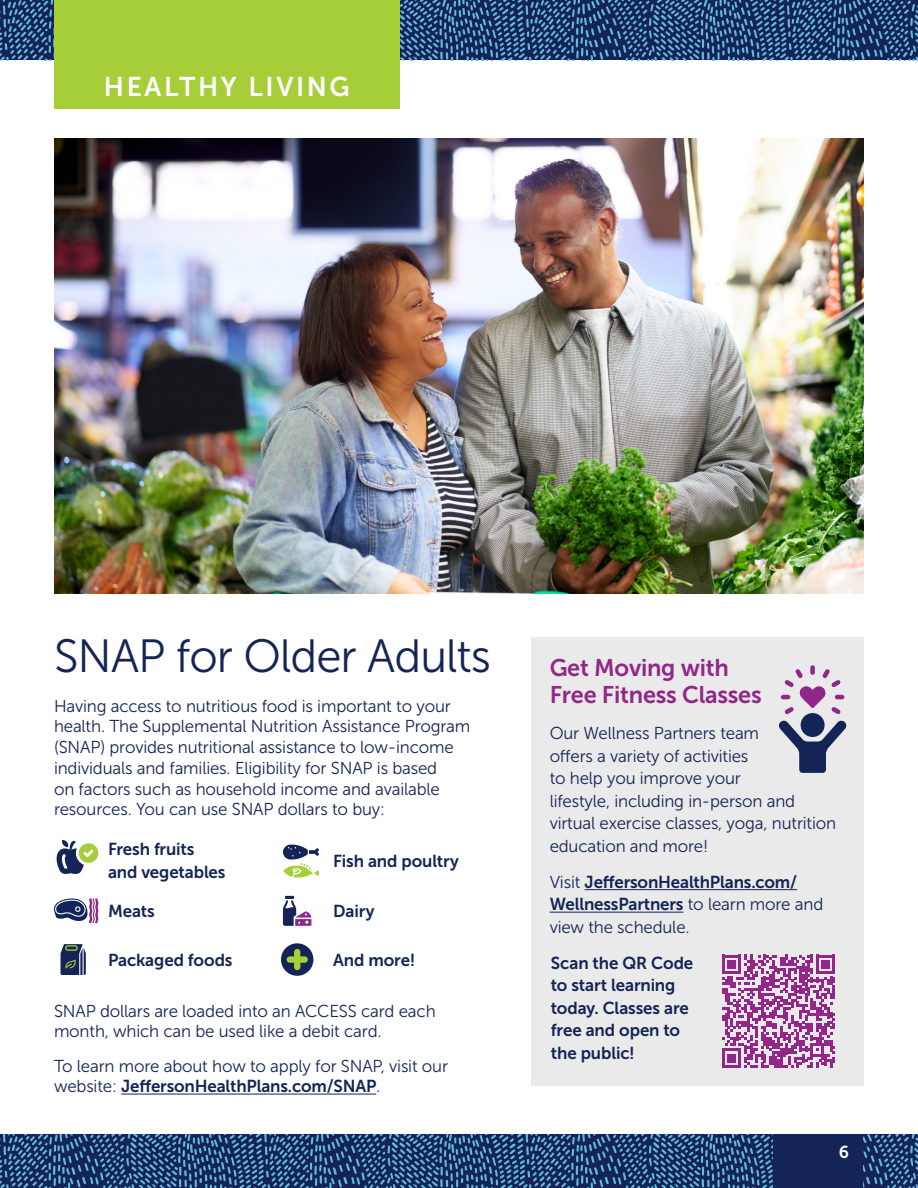
<style>
.page{position:relative;width:918px;height:1188px;background:#fff}
.page>*{position:absolute;margin:0;border:0;box-sizing:border-box;transform-origin:0 0}
.Content_-_Header-H2{font:46.5px "Museo Sans 300";letter-spacing:-.02em;color:#152456}
.Content_-_Section_Headers-H1{font:27px "Museo Sans 700";letter-spacing:.1em;color:#fff}
.Content_-_Sidebar-Header-H3{font:24px/27px "Museo Sans 700";letter-spacing:-.01em;color:#932789}
.Content_-_Body-P{font:17.25px/20.7px "Museo Sans 300";letter-spacing:-.01em;color:#152456}
.Content_-_Body-P-2{font:17.25px/22.5px "Museo Sans 700";letter-spacing:-.01em;color:#152456}
.t1{font:17.25px "Museo Sans 700";color:#fff}
.s1{font-family:"Museo Sans 700"}
.s2{font-family:"Museo Sans 300"}
</style>
<div class="page">
<svg style="left:0;top:1134px;width:918px;height:54px;fill:#152456"></svg>
<div style="left:773px;top:1134px;width:89px;height:54px;background:#152456"></div>
<svg style="left:0;top:0;width:918px;height:60px;fill:#152456"></svg>
<div style="left:54px;top:0;width:346px;height:109px;background:#a6ce39"></div>
<div style="left:531px;top:638px;width:333px;height:448px;background:#e9eae9"></div>
<img style="left:54px;top:139px;width:810px;height:455px">
<div style="left:810px;top:665px;width:5px;height:10px;background:#932789;border-radius:2px"></div>
<svg style="left:781px;top:669px;width:63px;height:45px"></svg>
<svg style="left:779px;top:720px;width:68px;height:53px"></svg>
<div style="left:801px;top:713px;width:24px;height:24px;background:#152456;border-radius:50%"></div>
<svg style="left:722px;top:955px;width:113px;height:113px"></svg>
<svg style="left:56px;top:840px;width:42px;height:34px"></svg>
<svg style="left:283px;top:896px;width:28px;height:30px"></svg>
<svg style="left:283px;top:845px;width:36px;height:32px"></svg>
<svg style="left:54px;top:898px;width:44px;height:25px"></svg>
<svg style="left:60px;top:944px;width:26px;height:31px"></svg>
<div style="left:281px;top:943px;width:32px;height:33px;background:#152456;border-radius:50%"></div>
<div style="left:294px;top:949px;width:6px;height:21px;background:#a6cf38;border-radius:3px"></div>
<div style="left:287px;top:956px;width:21px;height:7px;background:#a6cf38;border-radius:3px"></div>
<hr style="left:121px;top:1094px;width:255px;height:1px;background:#152456">
<hr style="left:585px;top:889px;width:212px;height:1px;background:#152456">
<hr style="left:550px;top:912px;width:133px;height:1px;background:#152456">
<h1 class="Content_-_Section_Headers-H1" style="left:104px;top:72px;width:247px">HEALTHY LIVING</h1>
<h2 class="Content_-_Header-H2" style="left:54px;top:631px;width:439px">SNAP for Older Adults</h2>
<p class="Content_-_Body-P" style="left:54px;top:696px;width:418px">Having access to nutritious food is important to your health. The Supplemental Nutrition Assistance Program (SNAP) provides nutritional assistance to low-income individuals and families. Eligibility for SNAP is based<br>on factors such as household income and available resources. You can use SNAP dollars to buy:</p>
<p class="Content_-_Body-P-2" style="left:108px;top:838px;width:119px">Fresh fruits and vegetables</p>
<p class="Content_-_Body-P-2" style="left:108px;top:900px;width:48px">Meats</p>
<p class="Content_-_Body-P-2" style="left:108px;top:949px;width:126px">Packaged foods</p>
<p class="Content_-_Body-P-2" style="left:333px;top:849px;width:127px">Fish and poultry</p>
<p class="Content_-_Body-P-2" style="left:333px;top:900px;width:43px">Dairy</p>
<p class="Content_-_Body-P-2" style="left:333px;top:949px;width:84px">And more!</p>
<p class="Content_-_Body-P" style="left:54px;top:1001px;width:383px">SNAP dollars are loaded into an ACCESS card each month, which can be used like a debit card.</p>
<p class="Content_-_Body-P" style="left:54px;top:1055px;width:396px">To learn more about how to apply for SNAP, visit our website: <span class="s1">JeffersonHealthPlans.com/SNAP</span>.</p>
<h3 class="Content_-_Sidebar-Header-H3" style="left:550px;top:655px;width:214px">Get Moving with<br>Free Fitness Classes</h3>
<p class="Content_-_Body-P" style="left:550px;top:722px;width:288px;line-height:22.5px">Our Wellness Partners team<br>offers a variety of activities<br>to help you improve your<br>lifestyle, including in-person and virtual exercise classes, yoga, nutrition education and more!</p>
<p class="Content_-_Body-P-2" style="left:550px;top:871px;width:275px"><span class="s2">Visit</span> JeffersonHealthPlans.com/<br>WellnessPartners <span class="s2">to learn more and view the schedule.</span></p>
<p class="Content_-_Body-P-2" style="left:551px;top:952px;width:144px">Scan the QR Code to start learning today. Classes are free and open to the public!</p>
<p class="t1" style="left:839px;top:1143px;width:12px">6</p>
</div>
